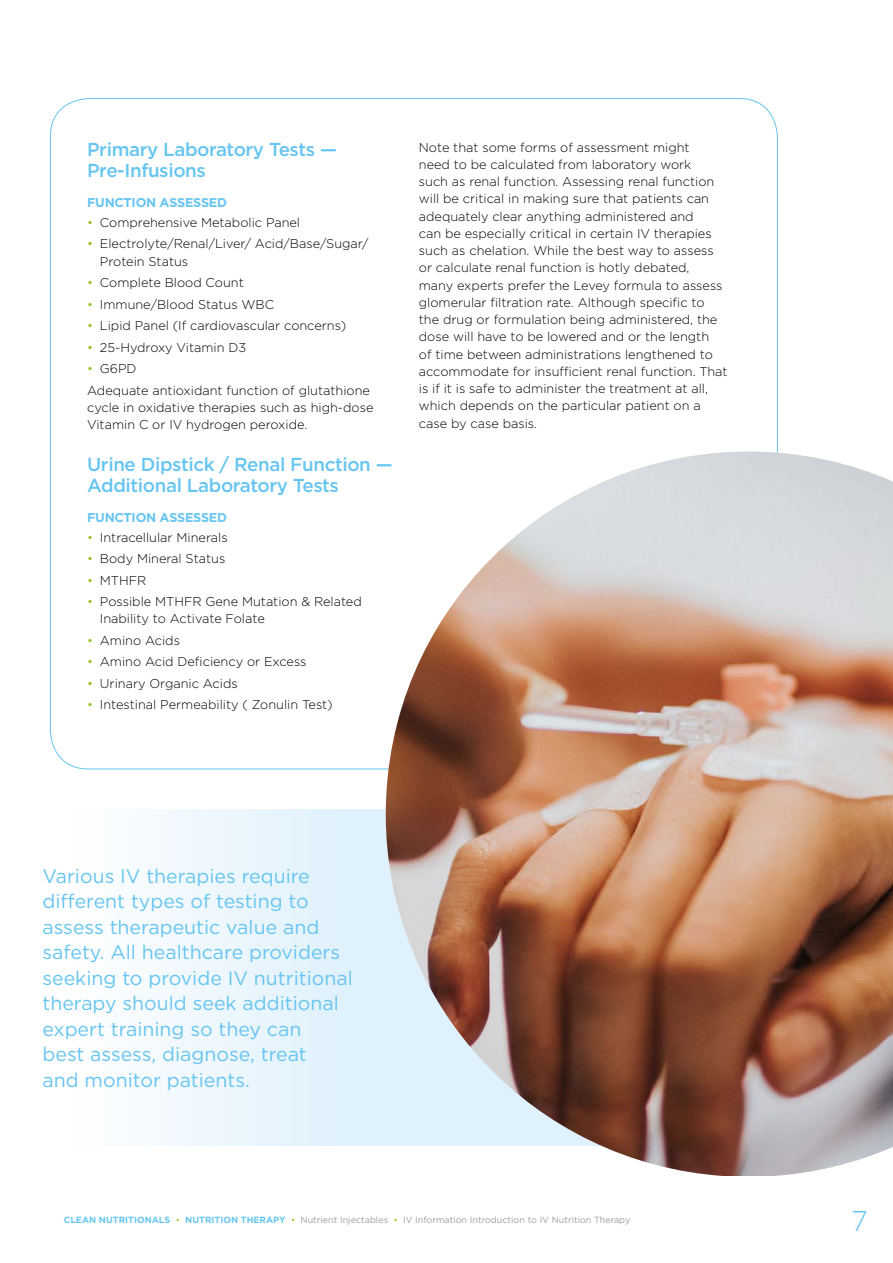
<style>
.page{position:relative;width:893px;height:1263px;background:#fff}
.page>*{position:absolute;margin:0;border:0;box-sizing:border-box;transform-origin:0 0}
.t1{font:300 28.5px "Gotham";color:#66c5f1}
.t2{font:19.5px/25.5px "Gotham";color:#66c5f1}
.t3{font:500 18.75px/21px "Gotham";letter-spacing:-.02em;color:#66c5f1}
.t4{font:300 12.75px/17.2px "Gotham";color:#000}
.t5{font:700 12.75px "Gotham";letter-spacing:-.02em;color:#66c5f1}
.t6{font:9px "Gotham";color:#9d9d9c}
.s1{color:#95c11f}
.s2{font-weight:700;color:#66c5f1}
.s3{font-weight:300;color:#95c11f}
</style>
<div class="page">
<svg style="left:157px;top:809px;width:229px;height:336px;fill:#e8f5fd"></svg>
<img style="left:386px;top:451px;width:507px;height:725px">
<h3 class="t3" style="left:87px;top:139px;width:251px">Primary Laboratory Tests —<br>Pre-Infusions</h3>
<p class="t5" style="left:87px;top:194px;width:142px">FUNCTION ASSESSED</p>
<p class="t4" style="left:87px;top:213px;width:214px"><span class="s1">•</span> Comprehensive Metabolic Panel</p>
<p class="t4" style="left:100px;top:235px;width:270px;text-indent:-13px"><span class="s1">•</span> Electrolyte/Renal/Liver/ Acid/Base/Sugar/<br>Protein Status</p>
<p class="t4" style="left:87px;top:274px;width:158px"><span class="s1">•</span> Complete Blood Count</p>
<p class="t4" style="left:87px;top:295px;width:189px"><span class="s1">•</span> Immune/Blood Status WBC</p>
<p class="t4" style="left:87px;top:317px;width:261px"><span class="s1">•</span> Lipid Panel (If cardiovascular concerns)</p>
<p class="t4" style="left:87px;top:338px;width:161px"><span class="s1">•</span> 25-Hydroxy Vitamin D3</p>
<p class="t4" style="left:87px;top:357px;width:284px;line-height:21.5px"><span class="s1">•</span> G6PD<br>Adequate antioxidant function of glutathione</p>
<p class="t4" style="left:87px;top:398px;width:288px">cycle in oxidative therapies such as high-dose<br>Vitamin C or IV hydrogen peroxide.</p>
<h3 class="t3" style="left:87px;top:454px;width:307px">Urine Dipstick / Renal Function —<br>Additional Laboratory Tests</h3>
<p class="t5" style="left:87px;top:509px;width:142px">FUNCTION ASSESSED</p>
<p class="t4" style="left:87px;top:528px;width:142px"><span class="s1">•</span> Intracellular Minerals</p>
<p class="t4" style="left:87px;top:550px;width:140px"><span class="s1">•</span> Body Mineral Status</p>
<p class="t4" style="left:87px;top:571px;width:61px"><span class="s1">•</span> MTHFR</p>
<p class="t4" style="left:100px;top:593px;width:263px;text-indent:-13px"><span class="s1">•</span> Possible MTHFR Gene Mutation &amp; Related<br>Inability to Activate Folate</p>
<p class="t4" style="left:87px;top:631px;width:94px"><span class="s1">•</span> Amino Acids</p>
<p class="t4" style="left:87px;top:653px;width:221px"><span class="s1">•</span> Amino Acid Deficiency or Excess</p>
<p class="t4" style="left:87px;top:674px;width:152px"><span class="s1">•</span> Urinary Organic Acids</p>
<p class="t4" style="left:87px;top:696px;width:247px"><span class="s1">•</span> Intestinal Permeability ( Zonulin Test)</p>
<p class="t4" style="left:419px;top:138px;width:310px">Note that some forms of assessment might<br>need to be calculated from laboratory work<br>such as renal function. Assessing renal function will be critical in making sure that patients can adequately clear anything administered and<br>can be especially critical in certain IV therapies such as chelation. While the best way to assess or calculate renal function is hotly debated,<br>many experts prefer the Levey formula to assess glomerular filtration rate. Although specific to the drug or formulation being administered, the dose will have to be lowered and or the length<br>of time between administrations lengthened to accommodate for insufficient renal function. That is if it is safe to administer the treatment at all, which depends on the particular patient on a case by case basis.</p>
<p class="t2" style="left:43px;top:863px;width:312px">Various IV therapies require different types of testing to assess therapeutic value and safety. All healthcare providers seeking to provide IV nutritional therapy should seek additional expert training so they can<br>best assess, diagnose, treat<br>and monitor patients.</p>
<p class="t6" style="left:64px;top:1214px;width:568px"><span class="s2">CLEAN NUTRITIONALS</span> <span class="s3">•</span> <span class="s2">NUTRITION THERAPY</span> <span class="s3">•</span> Nutrient Injectables <span class="s3">•</span> IV Information Introduction to IV Nutrition Therapy</p>
<h1 class="t1" style="left:851px;top:1202px;width:18px">7</h1>
</div>
